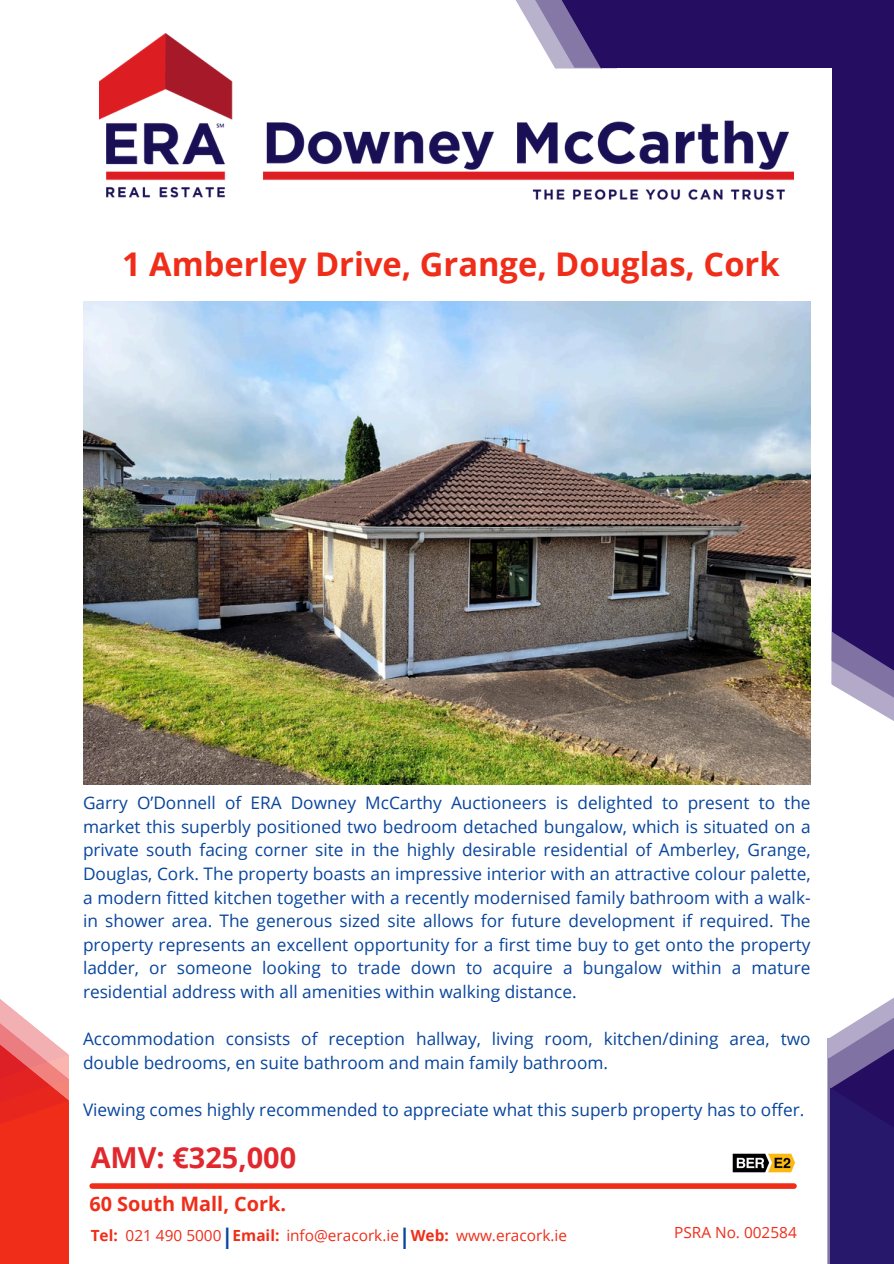
<style>
.page{position:relative;width:894px;height:1264px;background:#fff}
.page>*{position:absolute;margin:0;border:0;box-sizing:border-box;transform-origin:0 0}
.t1{font:700 32.7px "Open Sans";color:#ef2d19}
.t2{font:700 28.8px "Open Sans";color:#e1282e}
.t3{font:700 21.45px "Open Sans";color:#08459d}
.t4{font:700 19.8px "Open Sans";color:#ef2d19}
.t5{font:17.25px/23.7px "Open Sans";color:#08459d;text-align:justify}
.t6{font:15.3px "Open Sans";color:#ef2d19}
.t7{font:700 15.3px "Open Sans";color:#ef2d19}
</style>
<div class="page">
<svg style="left:515px;top:0;width:13px;height:21px"></svg>
<svg style="left:528px;top:0;width:27px;height:33px"></svg>
<div style="left:602px;top:0;width:291px;height:68px;background:#250e62"></div>
<svg style="left:831px;top:585px;width:62px;height:136px"></svg>
<div style="left:832px;top:0;width:61px;height:631px;background:#250e62"></div>
<svg style="left:832px;top:631px;width:61px;height:60px;background:#6c5d95"></svg>
<div style="left:92px;top:1183px;width:701px;height:5px;background:#ef2d19"></div>
<svg style="left:555px;top:0;width:47px;height:33px;background:#453279"></svg>
<div style="left:0;top:1054px;width:68px;height:209px;background:#ef2d19"></div>
<svg style="left:0;top:999px;width:69px;height:155px"></svg>
<div style="left:826px;top:1038px;width:67px;height:225px;background:#b2aac8"></div>
<div style="left:828px;top:1058px;width:65px;height:205px;background:#28186c"></div>
<svg style="left:828px;top:998px;width:65px;height:142px"></svg>
<img style="left:99px;top:33px;width:694px;height:167px">
<img style="left:83px;top:301px;width:727px;height:483px">
<img style="left:732px;top:1153px;width:63px;height:20px">
<h4 class="t1" style="left:122px;top:241px;width:659px">1 Amberley Drive, Grange, Douglas, Cork</h4>
<h4 class="t5" style="left:83px;top:790px;width:729px">Garry O’Donnell of ERA Downey McCarthy Auctioneers is delighted to present to the market this superbly positioned two bedroom detached bungalow, which is situated on a private south facing corner site in the highly desirable residential of Amberley, Grange, Douglas, Cork. The property boasts an impressive interior with an attractive colour palette, a modern fitted kitchen together with a recently modernised family bathroom with a walk&shy;in shower area. The generous sized site allows for future development if required. The property represents an excellent opportunity for a first time buy to get onto the property ladder, or someone looking to trade down to acquire a bungalow within a mature residential address with all amenities within walking distance.</h4>
<h2 class="t5" style="left:83px;top:1026px;width:729px">Accommodation consists of reception hallway, living room, kitchen/dining area, two double bedrooms, en suite bathroom and main family bathroom.</h2>
<p class="t5" style="left:83px;top:1097px;width:722px">Viewing comes highly recommended to appreciate what this superb property has to offer.</p>
<h4 class="t2" style="left:91px;top:1137px;width:207px">AMV: €325,000</h4>
<p class="t4" style="left:89px;top:1190px;width:198px">60 South Mall, Cork.</p>
<p class="t7" style="left:91px;top:1224px;width:29px">Tel:</p>
<h1 class="t6" style="left:126px;top:1224px;width:97px">021 490 5000</h1>
<p class="t3" style="left:221px;top:1220px;width:13px">|</p>
<p class="t7" style="left:232px;top:1224px;width:48px">Email:</p>
<p class="t6" style="left:286px;top:1224px;width:114px">info@eracork.ie</p>
<p class="t3" style="left:399px;top:1220px;width:13px">|</p>
<p class="t7" style="left:410px;top:1224px;width:40px">Web:</p>
<p class="t6" style="left:456px;top:1224px;width:112px">www.eracork.ie</p>
<p class="t6" style="left:674px;top:1221px;width:124px">PSRA No. 002584</p>
</div>
